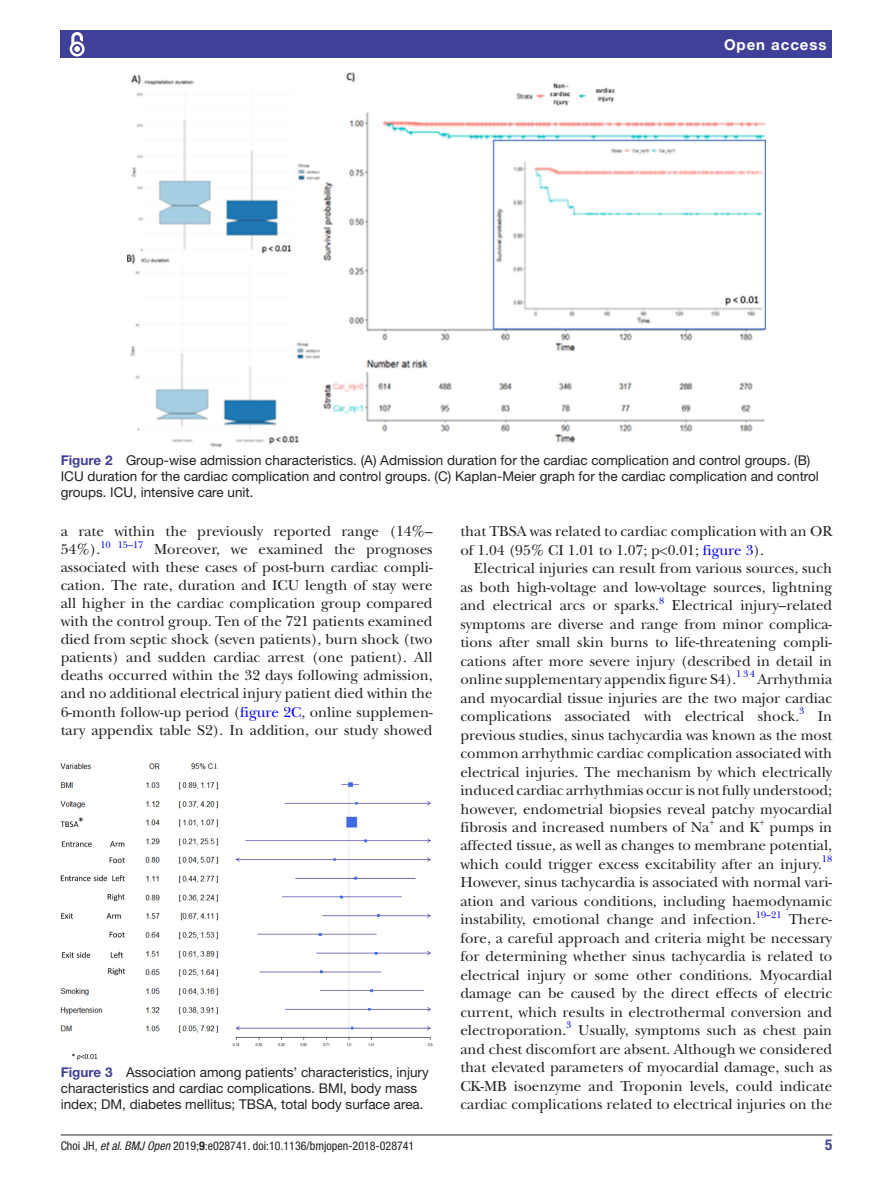
<style>
.page{position:relative;width:893px;height:1191px;background:#fff}
.page>*{position:absolute;margin:0;border:0;box-sizing:border-box;transform-origin:0 0}
.t1{font:15px/18.5px "New Baskerville";color:#231f20;text-align:justify}
.t2{font:700 15px "Helvetica Neue LT Std";letter-spacing:.065em;color:#fff}
.t3{font:700 condensed 15px "Helvetica Neue LT Std";color:#414099}
.t4{font:13.5px/16.2px "Helvetica Neue LT Std";color:#231f20}
.t5{font:condensed 12px "Helvetica Neue LT Std";color:#231f20}
.t6{font:9.9px "New Baskerville";color:#00f}
.t7{font:9.9px "New Baskerville";color:#231f20}
.s1{font-weight:700;color:#414099}
.s2{color:#00f}
.s3{font-style:italic}
.s4{font-weight:700}
</style>
<div class="page">
<hr style="left:61px;top:1134px;width:771px;height:1px;background:#231f20">
<div style="left:61px;top:31px;width:771px;height:27px;background:#414099"></div>
<svg style="left:69px;top:32px;width:16px;height:25px"></svg>
<img style="left:127px;top:73px;width:638px;height:374px">
<img style="left:61px;top:763px;width:372px;height:296px">
<p class="t2" style="left:724px;top:35px;width:104px">Open access</p>
<p class="t4" style="left:61px;top:452px;width:760px"><span class="s1">Figure 2</span> Group-wise admission characteristics. (A) Admission duration for the cardiac complication and control groups. (B)<br>ICU duration for the cardiac complication and control groups. (C) Kaplan-Meier graph for the cardiac complication and control groups. ICU, intensive care unit.</p>
<p class="t1" style="left:61px;top:522px;width:373px;line-height:18px">a rate within the previously reported range (14%–<br>54%).</p>
<p class="t6" style="left:100px;top:539px;width:45px">10 15–17</p>
<p class="t1" style="left:61px;top:540px;width:373px;line-height:18px;text-indent:93px">Moreover, we examined the prognoses associated with these cases of post-burn cardiac compli&shy;cation. The rate, duration and ICU length of stay were all higher in the cardiac complication group compared with the control group. Ten of the 721 patients examined died from septic shock (seven patients), burn shock (two patients) and sudden cardiac arrest (one patient). All deaths occurred within the 32 days following admission, and no additional electrical injury patient died within the 6-month follow-up period (<span class="s2">figure 2C</span>, online supplemen&shy;tary appendix table S2). In addition, our study showed</p>
<p class="t4" style="left:61px;top:1063px;width:370px"><span class="s1">Figure 3</span> Association among patients’ characteristics, injury characteristics and cardiac complications. BMI, body mass index; DM, diabetes mellitus; TBSA, total body surface area.</p>
<p class="t1" style="left:460px;top:522px;width:373px">that TBSA was related to cardiac complication with an OR of 1.04 (95% CI 1.01 to 1.07; p&lt;0.01; <span class="s2">figure 3</span>).</p>
<p class="t1" style="left:460px;top:559px;width:373px;text-indent:14px">Electrical injuries can result from various sources, such as both high-voltage and low-voltage sources, lightning and electrical arcs or sparks.<sup>8</sup></p>
<p class="t1" style="left:460px;top:596px;width:373px;text-indent:211px">Electrical injury–related symptoms are diverse and range from minor complica&shy;tions after small skin burns to life-threatening compli&shy;cations after more severe injury (described in detail in online supplementary appendix figure S4).</p>
<p class="t6" style="left:736px;top:668px;width:20px">1 3 4</p>
<p class="t1" style="left:460px;top:670px;width:373px;text-indent:297px">Arrhythmia and myocardial tissue injuries are the two major cardiac complications associated with electrical shock.</p>
<p class="t6" style="left:799px;top:705px;width:7px">3</p>
<p class="t1" style="left:460px;top:707px;width:373px;text-indent:357px">In previous studies, sinus tachycardia was known as the most common arrhythmic cardiac complication associated with electrical injuries. The mechanism by which electrically induced cardiac arrhythmias occur is not fully understood; however, endometrial biopsies reveal patchy myocardial fibrosis and increased numbers of Na</p>
<p class="t7" style="left:709px;top:816px;width:7px">+</p>
<p class="t1" style="left:719px;top:818px;width:41px">and K</p>
<p class="t7" style="left:759px;top:816px;width:7px">+</p>
<p class="t1" style="left:460px;top:818px;width:373px;text-indent:309px">pumps in affected tissue, as well as changes to membrane potential, which could trigger excess excitability after an injury.</p>
<p class="t6" style="left:822px;top:853px;width:12px">18</p>
<p class="t1" style="left:460px;top:873px;width:373px">However, sinus tachycardia is associated with normal vari&shy;ation and various conditions, including haemodynamic instability, emotional change and infection.</p>
<p class="t6" style="left:756px;top:908px;width:27px">19–21</p>
<p class="t1" style="left:460px;top:910px;width:373px;text-indent:328px">There&shy;fore, a careful approach and criteria might be necessary for determining whether sinus tachycardia is related to electrical injury or some other conditions. Myocardial damage can be caused by the direct effects of electric current, which results in electrothermal conversion and electroporation.</p>
<p class="t6" style="left:566px;top:1019px;width:7px">3</p>
<p class="t1" style="left:460px;top:1021px;width:373px;text-indent:118px">Usually, symptoms such as chest pain and chest discomfort are absent. Although we considered that elevated parameters of myocardial damage, such as CK-MB isoenzyme and Troponin levels, could indicate cardiac complications related to electrical injuries on the</p>
<p class="t5" style="left:61px;top:1138px;width:355px">Choi JH, <span class="s3">et al</span>. <span class="s3">BMJ Open</span> 2019;<span class="s4">9</span>:e028741. doi:10.1136/bmjopen-2018-028741</p>
<p class="t3" style="left:825px;top:1135px;width:9px">5</p>
</div>
